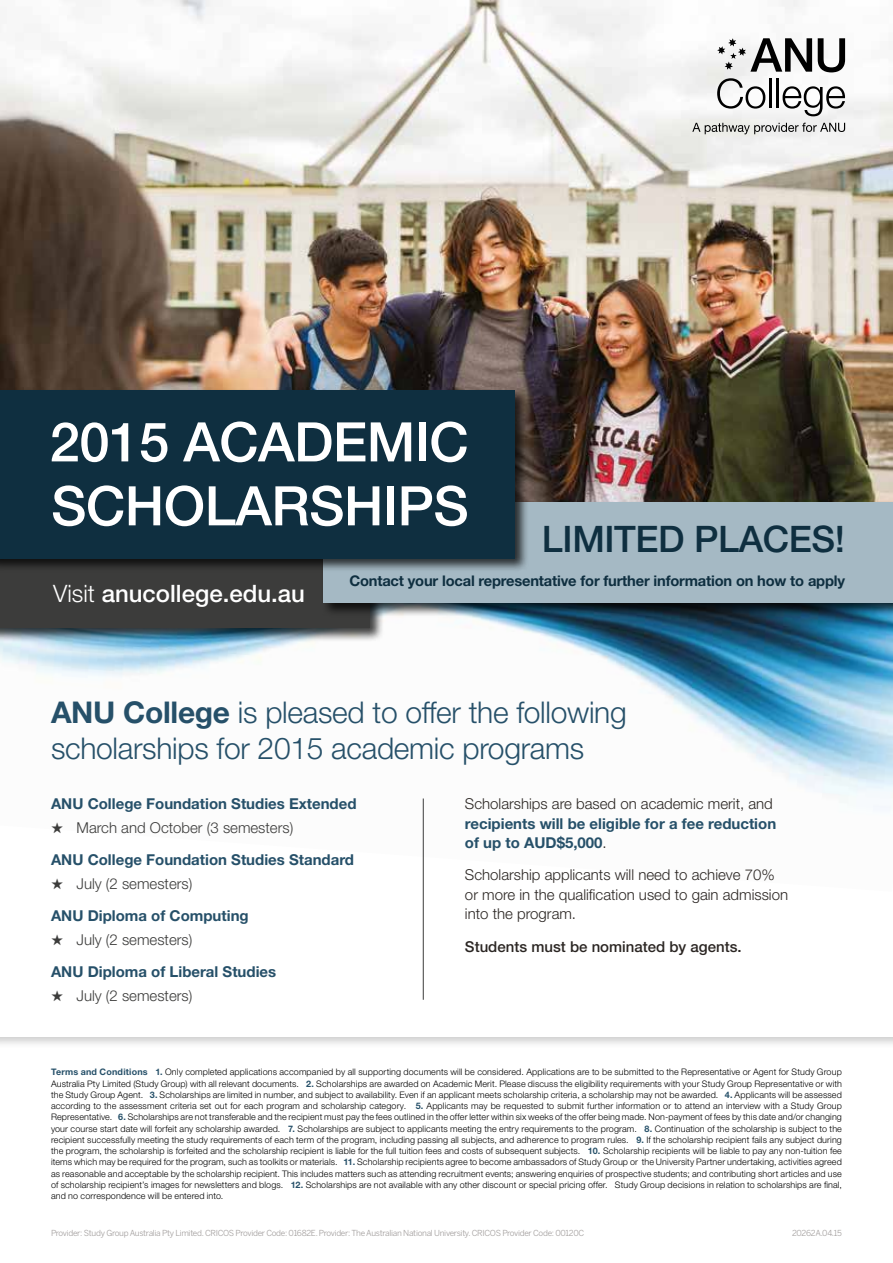
<style>
.page{position:relative;width:893px;height:1263px;background:#fff}
.page>*{position:absolute;margin:0;border:0;box-sizing:border-box;transform-origin:0 0}
.t1{font:500 54.6px/63.9px "Helvetica Neue LT Std";letter-spacing:-.01em;color:#fff}
.t2{font:500 36.6px "Helvetica Neue LT Std";letter-spacing:-.01em;color:#0f2f40}
.t3{font:300 30px/36px "Helvetica Neue LT Std";letter-spacing:-.01em;color:#265069}
.t4{font:500 24px "Helvetica Neue LT Std";color:#fff}
.t5{font:700 15px/32.2px "Helvetica Neue LT Std";color:#265069}
.t6{font:300 15px/19.5px "Helvetica Neue LT Std";color:#2b2623}
.t7{font:500 15px "Helvetica Neue LT Std";color:#2b2623}
.t8{font:300 15px "Helvetica Neue LT Std";color:#3c3c3b}
.t9{font:700 14.7px "Helvetica Neue LT Std";letter-spacing:-.01em;color:#0f2f40}
.t10{font:300 9px/11.2px "Helvetica Neue LT Std";letter-spacing:.015em;color:#000;text-align:justify}
.t11{font:8.25px "Benton Sans";letter-spacing:-.035em;color:#a29e9d}
.s1{font-weight:300}
.s2{font-weight:700}
.s3{color:#3c3c3b}
.s4{font-weight:300;color:#3c3c3b}
.s5{font-weight:300;color:#2b2623}
.s6{font-weight:700;color:#265069}
</style>
<div class="page">
<div style="left:0;top:431px;width:893px;height:618px;background:#000;opacity:.2"></div>
<div style="left:0;top:435px;width:893px;height:601px;background:#fff"></div>
<img style="left:0;top:0;width:893px;height:489px">
<img style="left:0;top:489px;width:893px;height:403px">
<div style="left:0;top:547px;width:384px;height:95px;background:#000;opacity:.75"></div>
<div style="left:0;top:549px;width:370px;height:79px;background:#3c3c3b"></div>
<div style="left:321px;top:500px;width:572px;height:117px;background:#000;opacity:.75"></div>
<div style="left:323px;top:502px;width:570px;height:101px;background:#a5b9c4"></div>
<div style="left:0;top:388px;width:529px;height:185px;background:#000;opacity:.75"></div>
<div style="left:0;top:390px;width:514px;height:168px;background:#0f2f40"></div>
<svg style="left:818px;top:38px;width:27px;height:34px"></svg>
<svg style="left:717px;top:78px;width:48px;height:31px"></svg>
<hr style="left:769px;top:79px;width:3px;height:29px;background:#000">
<hr style="left:776px;top:79px;width:3px;height:29px;background:#000">
<svg style="left:783px;top:86px;width:62px;height:30px"></svg>
<svg style="left:717px;top:38px;width:95px;height:34px"></svg>
<svg style="left:692px;top:123px;width:153px;height:11px;background:#b5b5b3"></svg>
<hr style="left:423px;top:798px;width:1px;height:202px;background:#3c3c3b">
<h1 class="t1" style="left:50px;top:409px;width:421px">2015 ACADEMIC<br>SCHOLARSHIPS</h1>
<h2 class="t2" style="left:542px;top:517px;width:305px">LIMITED PLACES!</h2>
<h3 class="t9" style="left:349px;top:572px;width:497px">Contact your local representative for further information on how to apply</h3>
<h3 class="t4" style="left:53px;top:579px;width:253px"><span class="s1">Visit</span> anucollege.edu.au</h3>
<h3 class="t3" style="left:51px;top:694px;width:577px"><span class="s2">ANU College</span> is pleased to offer the following scholarships for 2015 academic programs</h3>
<h3 class="t5" style="left:51px;top:787px;width:307px">ANU College Foundation Studies Extended</h3>
<h3 class="t5" style="left:51px;top:811px;width:305px"><span class="s3">★</span> <span class="s4">March and October (3 semesters)<br></span>ANU College Foundation Studies Standard</h3>
<h3 class="t5" style="left:51px;top:867px;width:199px"><span class="s3">★</span> <span class="s4">July (2 semesters)<br></span>ANU Diploma of Computing</h3>
<h3 class="t5" style="left:51px;top:923px;width:227px"><span class="s3">★</span> <span class="s4">July (2 semesters)<br></span>ANU Diploma of Liberal Studies</h3>
<h3 class="t8" style="left:51px;top:986px;width:143px">★ July (2 semesters)</h3>
<h3 class="t6" style="left:465px;top:794px;width:309px">Scholarships are based on academic merit, and</h3>
<h3 class="t5" style="left:465px;top:813px;width:313px;line-height:19.5px">recipients will be eligible for a fee reduction of up to AUD$5,000<span class="s5">.</span></h3>
<h3 class="t6" style="left:465px;top:865px;width:325px">Scholarship applicants will need to achieve 70% or more in the qualification used to gain admission into the program.</h3>
<h3 class="t7" style="left:465px;top:937px;width:278px">Students must be nominated by agents.</h3>
<p class="t10" style="left:51px;top:1066px;width:792px"><span class="s6">Terms and Conditions 1.</span> Only completed applications accompanied by all supporting documents will be considered. Applications are to be submitted to the Representative or Agent for Study Group Australia Pty Limited (Study Group) with all relevant documents. <span class="s6">2.</span> Scholarships are awarded on Academic Merit. Please discuss the eligibility requirements with your Study Group Representative or with the Study Group Agent. <span class="s6">3.</span> Scholarships are limited in number, and subject to availability. Even if an applicant meets scholarship criteria, a scholarship may not be awarded. <span class="s6">4.</span> Applicants will be assessed according to the assessment criteria set out for each program and scholarship category. <span class="s6">5.</span> Applicants may be requested to submit further information or to attend an interview with a Study Group Representative. <span class="s6">6.</span> Scholarships are not transferable and the recipient must pay the fees outlined in the offer letter within six weeks of the offer being made. Non-payment of fees by this date and/or changing your course start date will forfeit any scholarship awarded. <span class="s6">7.</span> Scholarships are subject to applicants meeting the entry requirements to the program. <span class="s6">8.</span> Continuation of the scholarship is subject to the recipient successfully meeting the study requirements of each term of the program, including passing all subjects, and adherence to program rules. <span class="s6">9.</span> If the scholarship recipient fails any subject during the program, the scholarship is forfeited and the scholarship recipient is liable for the full tuition fees and costs of subsequent subjects. <span class="s6">10.</span> Scholarship recipients will be liable to pay any non-tuition fee items which may be required for the program, such as toolkits or materials. <span class="s6">11.</span> Scholarship recipients agree to become ambassadors of Study Group or the University Partner undertaking, activities agreed as reasonable and acceptable by the scholarship recipient. This includes matters such as attending recruitment events; answering enquiries of prospective students; and contributing short articles and use of scholarship recipient’s images for newsletters and blogs. <span class="s6">12.</span> Scholarships are not available with any other discount or special pricing offer. Study Group decisions in relation to scholarships are final, and no correspondence will be entered into.</p>
<p class="t11" style="left:51px;top:1228px;width:535px">Provider: Study Group Australia Pty Limited. CRICOS Provider Code: 01682E. Provider: The Australian National University. CRICOS Provider Code: 00120C</p>
<p class="t11" style="left:792px;top:1228px;width:51px">20262A.04.15</p>
</div>
